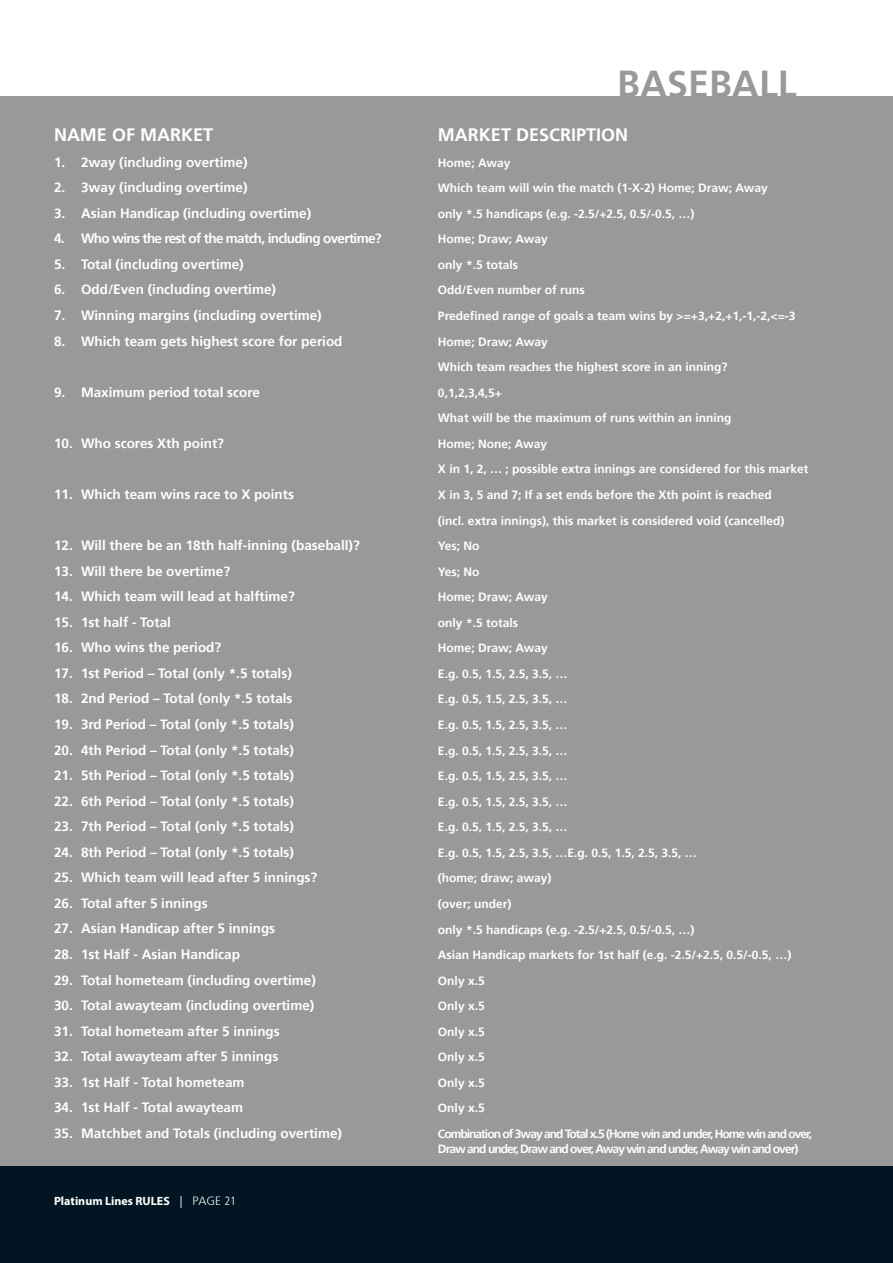
<style>
.page{position:relative;width:893px;height:1263px;background:#fff}
.page>*{position:absolute;margin:0;border:0;box-sizing:border-box;transform-origin:0 0}
.t1{font:700 37.5px "Frutiger 65";color:#999}
.t2{font:700 18px "Frutiger 65";color:#fff}
.t3{font:700 13.5px "Frutiger 65";color:#fff}
.t4{font:700 13.5px "Frutiger 65";letter-spacing:-.05em;color:#fff}
.t5{font:700 12px/25.5px "Frutiger 65";color:#fff}
.t6{font:700 12px "Frutiger 65";letter-spacing:-.08em;color:#fff}
.t7{font:700 12px "Myriad Pro";color:#fff}
.s1{font-family:"Frutiger 45";font-weight:300}
.s2{font-family:"Frutiger";font-weight:300;font-stretch:condensed}
</style>
<div class="page">
<div style="left:0;top:784px;width:893px;height:479px;background:#011622"></div>
<div style="left:0;top:97px;width:893px;height:1069px;background:#999"></div>
<h2 class="t2" style="left:54px;top:124px;width:161px">NAME OF MARKET</h2>
<p class="t3" style="left:54px;top:154px;width:195px">1. 2way (including overtime)</p>
<p class="t3" style="left:54px;top:180px;width:195px">2. 3way (including overtime)</p>
<p class="t3" style="left:54px;top:205px;width:259px">3. Asian Handicap (including overtime)</p>
<p class="t4" style="left:54px;top:231px;width:329px">4. Who wins the rest of the match, including overtime?</p>
<p class="t3" style="left:54px;top:256px;width:191px">5. Total (including overtime)</p>
<p class="t3" style="left:54px;top:282px;width:224px">6. Odd/Even (including overtime)</p>
<p class="t3" style="left:54px;top:307px;width:269px">7. Winning margins (including overtime)</p>
<p class="t3" style="left:54px;top:333px;width:290px">8. Which team gets highest score for period</p>
<p class="t3" style="left:54px;top:384px;width:208px">9. Maximum period total score</p>
<p class="t3" style="left:54px;top:435px;width:172px">10. Who scores Xth point?</p>
<p class="t3" style="left:54px;top:486px;width:242px">11. Which team wins race to X points</p>
<p class="t3" style="left:54px;top:537px;width:307px">12. Will there be an 18th half-inning (baseball)?</p>
<p class="t3" style="left:54px;top:563px;width:178px">13. Will there be overtime?</p>
<p class="t3" style="left:54px;top:588px;width:242px">14. Which team will lead at halftime?</p>
<p class="t3" style="left:54px;top:614px;width:119px">15. 1st half - Total</p>
<p class="t3" style="left:54px;top:640px;width:169px">16. Who wins the period?</p>
<p class="t3" style="left:54px;top:665px;width:239px">17. 1st Period – Total (only *.5 totals)</p>
<p class="t3" style="left:54px;top:691px;width:240px">18. 2nd Period – Total (only *.5 totals</p>
<p class="t3" style="left:54px;top:716px;width:241px">19. 3rd Period – Total (only *.5 totals)</p>
<p class="t3" style="left:54px;top:742px;width:242px">20. 4th Period – Total (only *.5 totals)</p>
<p class="t3" style="left:54px;top:767px;width:242px">21. 5th Period – Total (only *.5 totals)</p>
<p class="t3" style="left:54px;top:793px;width:242px">22. 6th Period – Total (only *.5 totals)</p>
<p class="t3" style="left:54px;top:818px;width:242px">23. 7th Period – Total (only *.5 totals)</p>
<p class="t3" style="left:54px;top:844px;width:242px">24. 8th Period – Total (only *.5 totals)</p>
<p class="t3" style="left:54px;top:870px;width:265px">25. Which team will lead after 5 innings?</p>
<p class="t3" style="left:54px;top:895px;width:155px">26. Total after 5 innings</p>
<p class="t3" style="left:54px;top:921px;width:223px">27. Asian Handicap after 5 innings</p>
<p class="t3" style="left:54px;top:946px;width:188px">28. 1st Half - Asian Handicap</p>
<p class="t3" style="left:54px;top:972px;width:263px">29. Total hometeam (including overtime)</p>
<p class="t3" style="left:54px;top:997px;width:262px">30. Total awayteam (including overtime)</p>
<p class="t3" style="left:54px;top:1023px;width:227px">31. Total hometeam after 5 innings</p>
<p class="t3" style="left:54px;top:1048px;width:226px">32. Total awayteam after 5 innings</p>
<p class="t3" style="left:54px;top:1074px;width:192px">33. 1st Half - Total hometeam</p>
<p class="t3" style="left:54px;top:1100px;width:191px">34. 1st Half - Total awayteam</p>
<p class="t3" style="left:54px;top:1125px;width:290px">35. Matchbet and Totals (including overtime)</p>
<p class="t7" style="left:54px;top:1193px;width:184px">Platinum Lines RULES <span class="s1">| PAGE</span> <span class="s2">21</span></p>
<h1 class="t1" style="left:617px;top:62px;width:181px">BASEBALL</h1>
<h2 class="t2" style="left:438px;top:124px;width:192px">MARKET DESCRIPTION</h2>
<p class="t5" style="left:438px;top:150px;width:376px">Home; Away<br>Which team will win the match (1-X-2) Home; Draw; Away<br>only *.5 handicaps (e.g. -2.5/+2.5, 0.5/-0.5, …)<br>Home; Draw; Away<br>only *.5 totals<br>Odd/Even number of runs<br>Predefined range of goals a team wins by &gt;=+3,+2,+1,-1,-2,&lt;=-3<br>Home; Draw; Away<br>Which team reaches the highest score in an inning?<br>0,1,2,3,4,5+<br>What will be the maximum of runs within an inning<br>Home; None; Away<br>X in 1, 2, … ; possible extra innings are considered for this market<br>X in 3, 5 and 7; If a set ends before the Xth point is reached<br>(incl. extra innings), this market is considered void (cancelled)<br>Yes; No<br>Yes; No<br>Home; Draw; Away<br>only *.5 totals<br>Home; Draw; Away<br>E.g. 0.5, 1.5, 2.5, 3.5, …<br>E.g. 0.5, 1.5, 2.5, 3.5, …<br>E.g. 0.5, 1.5, 2.5, 3.5, …<br>E.g. 0.5, 1.5, 2.5, 3.5, …<br>E.g. 0.5, 1.5, 2.5, 3.5, …<br>E.g. 0.5, 1.5, 2.5, 3.5, …<br>E.g. 0.5, 1.5, 2.5, 3.5, …<br>E.g. 0.5, 1.5, 2.5, 3.5, …E.g. 0.5, 1.5, 2.5, 3.5, …<br>(home; draw; away)<br>(over; under)<br>only *.5 handicaps (e.g. -2.5/+2.5, 0.5/-0.5, …)<br>Asian Handicap markets for 1st half (e.g. -2.5/+2.5, 0.5/-0.5, …)<br>Only x.5<br>Only x.5<br>Only x.5<br>Only x.5<br>Only x.5<br>Only x.5<br>Combination of 3way and Total x.5 (Home win and under, Home win and over,</p>
<p class="t6" style="left:438px;top:1142px;width:362px">Draw and under, Draw and over, Away win and under, Away win and over)</p>
</div>
